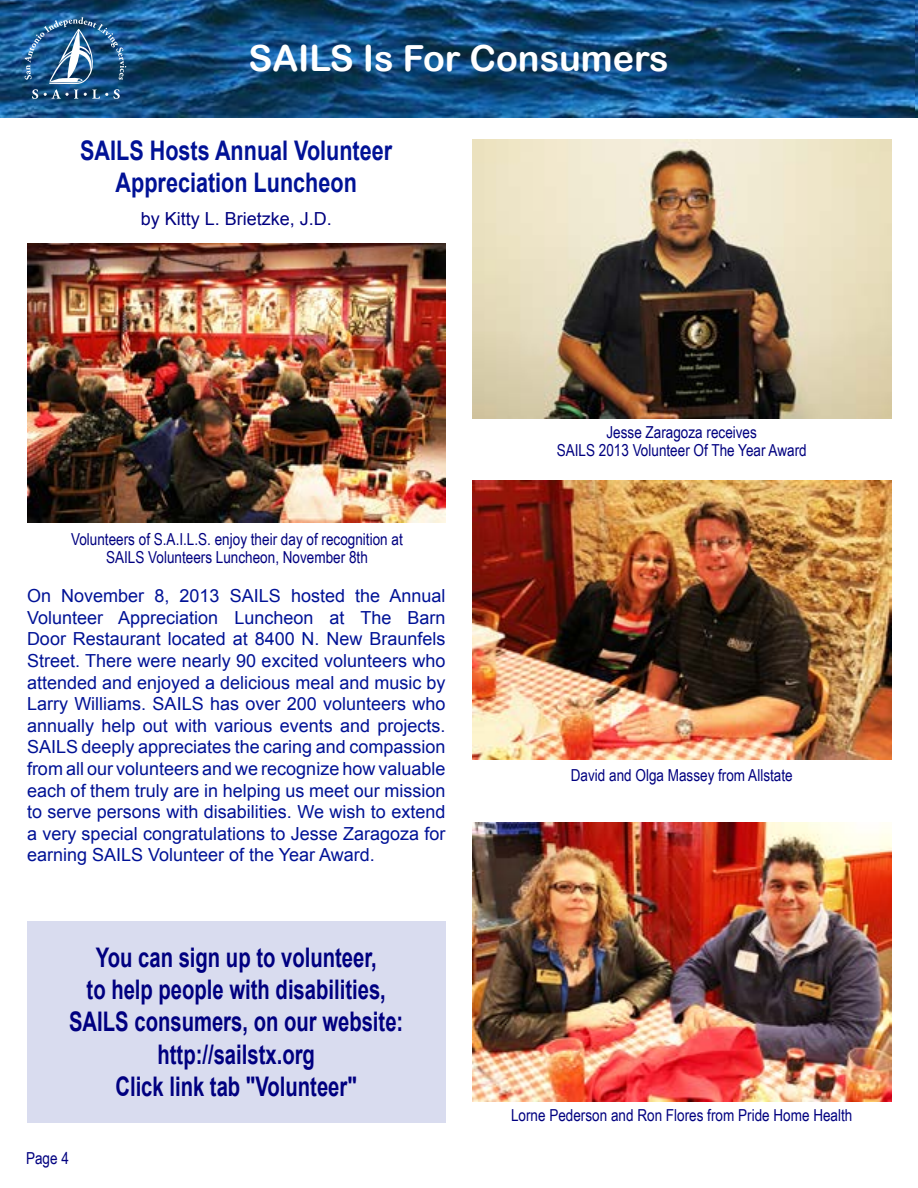
<style>
.page{position:relative;width:918px;height:1188px;background:#fff}
.page>*{position:absolute;margin:0;border:0;box-sizing:border-box;transform-origin:0 0}
.t1{font:36px "Arial Rounded MT Bold";color:#fff}
.t2{font:700 27px/32.4px "Arial";color:#000080;text-align:center;scale:.75 1}
.t3{font:700 27px/32.4px "Arial";color:#011296;text-align:center;scale:.8 1}
.t4{font:18px/21.6px "Arial";color:#011296;text-align:justify}
.t5{font:18px "Arial";color:#000080}
.t6{font:16.5px/18px "Arial Narrow";color:#000080;text-align:center}
</style>
<div class="page">
<img style="left:0;top:0;width:916px;height:117px">
<img style="left:25px;top:17px;width:101px;height:82px">
<img style="left:916px;top:0;width:2px;height:117px">
<img style="left:472px;top:140px;width:419px;height:279px">
<img style="left:27px;top:243px;width:419px;height:279px">
<img style="left:472px;top:481px;width:419px;height:279px">
<img style="left:472px;top:822px;width:419px;height:279px">
<div style="left:27px;top:921px;width:419px;height:202px;background:#d9dcef"></div>
<h1 class="t1" style="left:248px;top:37px;width:422px">SAILS Is For Consumers</h1>
<h2 class="t3" style="left:80px;top:135px;width:392px">SAILS Hosts Annual Volunteer<br>Appreciation Luncheon</h2>
<p class="t5" style="left:141px;top:207px;width:193px">by Kitty L. Brietzke, J.D.</p>
<p class="t6" style="left:71px;top:530px;width:333px">Volunteers of S.A.I.L.S. enjoy their day of recognition at<br>SAILS Volunteers Luncheon, November 8th</p>
<p class="t4" style="left:27px;top:585px;width:420px">On November 8, 2013 SAILS hosted the Annual Volunteer Appreciation Luncheon at The Barn Door Restaurant located at 8400 N. New Braunfels Street. There were nearly 90 excited volunteers who attended and enjoyed a delicious meal and music by Larry Williams. SAILS has over 200 volunteers who annually help out with various events and projects.<br>SAILS deeply appreciates the caring and compassion from all our volunteers and we recognize how valuable each of them truly are in helping us meet our mission to serve persons with disabilities. We wish to extend a very special congratulations to Jesse Zaragoza for earning SAILS Volunteer of the Year Award.</p>
<h2 class="t2" style="left:69px;top:942px;width:447px">You can sign up to volunteer,<br>to help people with disabilities,<br>SAILS consumers, on our website: http://sailstx.org<br>Click link tab "Volunteer"</h2>
<p class="t6" style="left:26px;top:1148px;width:44px">Page 4</p>
<p class="t6" style="left:557px;top:422px;width:252px">Jesse Zaragoza receives<br>SAILS 2013 Volunteer Of The Year Award</p>
<p class="t6" style="left:571px;top:765px;width:223px">David and Olga Massey from Allstate</p>
<p class="t6" style="left:511px;top:1106px;width:343px">Lorne Pederson and Ron Flores from Pride Home Health</p>
</div>
